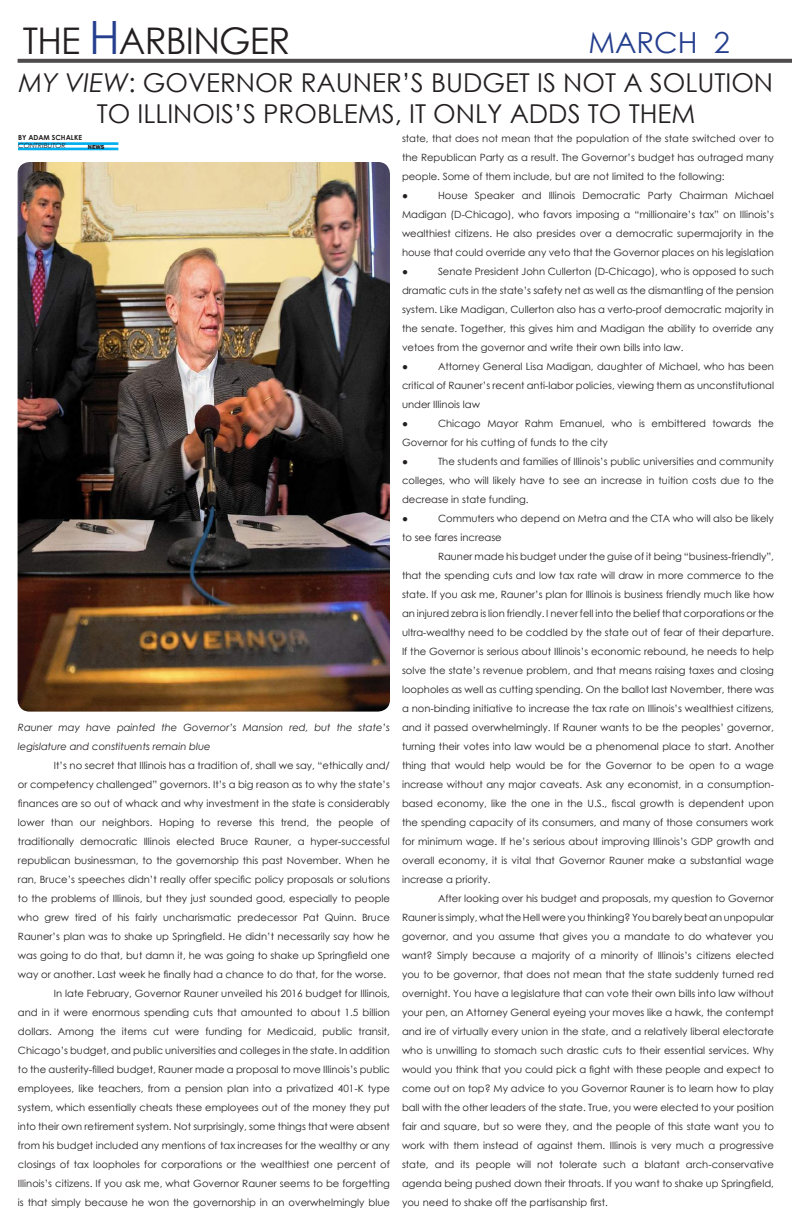
<style>
.page{position:relative;width:792px;height:1224px;background:#fff}
.page>*{position:absolute;margin:0;border:0;box-sizing:border-box;transform-origin:0 0}
.t1{font:36.7px "Century Gothic";letter-spacing:-.02em;color:#231f20}
.t2{font:29px "Century Gothic";color:#253f8e}
.t3{font:26px/31.2px "Century Gothic";color:#231f20;text-align:center}
.t4{font:10px/19px "Century Gothic";color:#231f20}
.t5{font:italic 10px/19px "Century Gothic";color:#231f20}
.t6{font:700 7px "Century Gothic";color:#231f20}
.t7{font:italic 7px "Century Gothic";color:#231f20}
.t8{font:800 6px "Franklin Gothic";color:#231f20}
.s1{font-size:45.9px;color:#253f8e}
.s2{font-style:italic}
</style>
<div class="page">
<svg style="left:18px;top:59px;width:774px;height:4px;background:#575455"></svg>
<hr style="left:18px;top:142px;width:100px;height:3px;background:#00aeef">
<hr style="left:18px;top:148px;width:100px;height:2px;background:#00aeef">
<img style="left:18px;top:162px;width:372px;height:550px">
<h1 class="t1" style="left:23px;top:15px;width:269px">THE <span class="s1">H</span>ARBINGER</h1>
<h2 class="t2" style="left:589px;top:22px;width:143px">MARCH 2</h2>
<h3 class="t3" style="left:19px;top:66px;width:756px"><span class="s2">MY VIEW</span>: GOVERNOR RAUNER’S BUDGET IS NOT A SOLUTION<br>TO ILLINOIS’S PROBLEMS, IT ONLY ADDS TO THEM</h3>
<p class="t6" style="left:18px;top:132px;width:65px">BY ADAM SCHALKE</p>
<p class="t7" style="left:18px;top:140px;width:49px">CONTRIBUTOR</p>
<p class="t8" style="left:88px;top:143px;width:18px">NEWS</p>
<p class="t5" style="left:18px;top:718px;width:374px">Rauner may have painted the Governor’s Mansion red, but the state’s legislature and constituents remain blue</p>
<p class="t4" style="left:54px;top:756px;width:337px">It’s no secret that Illinois has a tradition of, shall we say, “ethically and/</p>
<p class="t4" style="left:18px;top:775px;width:374px">or competency challenged” governors. It’s a big reason as to why the state’s</p>
<p class="t4" style="left:18px;top:794px;width:373px">finances are so out of whack and why investment in the state is considerably</p>
<p class="t4" style="left:18px;top:813px;width:374px">lower than our neighbors. Hoping to reverse this trend, the people of</p>
<p class="t4" style="left:18px;top:832px;width:373px">traditionally democratic Illinois elected Bruce Rauner, a hyper-successful</p>
<p class="t4" style="left:18px;top:851px;width:374px">republican businessman, to the governorship this past November. When he</p>
<p class="t4" style="left:18px;top:870px;width:373px">ran, Bruce’s speeches didn’t really offer specific policy proposals or solutions</p>
<p class="t4" style="left:18px;top:889px;width:374px">to the problems of Illinois, but they just sounded good, especially to people</p>
<p class="t4" style="left:18px;top:908px;width:374px">who grew tired of his fairly uncharismatic predecessor Pat Quinn. Bruce</p>
<p class="t4" style="left:18px;top:927px;width:373px">Rauner’s plan was to shake up Springfield. He didn’t necessarily say how he</p>
<p class="t4" style="left:18px;top:946px;width:374px">was going to do that, but damn it, he was going to shake up Springfield one</p>
<p class="t4" style="left:18px;top:965px;width:370px">way or another. Last week he finally had a chance to do that, for the worse.</p>
<p class="t4" style="left:54px;top:984px;width:337px">In late February, Governor Rauner unveiled his 2016 budget for Illinois,</p>
<p class="t4" style="left:18px;top:1003px;width:373px">and in it were enormous spending cuts that amounted to about 1.5 billion</p>
<p class="t4" style="left:18px;top:1022px;width:374px">dollars. Among the items cut were funding for Medicaid, public transit,</p>
<p class="t4" style="left:18px;top:1041px;width:374px">Chicago’s budget, and public universities and colleges in the state. In addition</p>
<p class="t4" style="left:18px;top:1060px;width:374px">to the austerity-filled budget, Rauner made a proposal to move Illinois’s public</p>
<p class="t4" style="left:18px;top:1079px;width:374px">employees, like teachers, from a pension plan into a privatized 401-K type</p>
<p class="t4" style="left:18px;top:1098px;width:374px">system, which essentially cheats these employees out of the money they put</p>
<p class="t4" style="left:18px;top:1117px;width:374px">into their own retirement system. Not surprisingly, some things that were absent</p>
<p class="t4" style="left:18px;top:1136px;width:374px">from his budget included any mentions of tax increases for the wealthy or any</p>
<p class="t4" style="left:18px;top:1155px;width:374px">closings of tax loopholes for corporations or the wealthiest one percent of</p>
<p class="t4" style="left:18px;top:1174px;width:374px">Illinois’s citizens. If you ask me, what Governor Rauner seems to be forgetting</p>
<p class="t4" style="left:18px;top:1193px;width:374px">is that simply because he won the governorship in an overwhelmingly blue</p>
<p class="t4" style="left:402px;top:129px;width:374px">state, that does not mean that the population of the state switched over to the Republican Party as a result. The Governor’s budget has outraged many people. Some of them include, but are not limited to the following:<br>●</p>
<p class="t4" style="left:402px;top:186px;width:374px;text-align:justify;text-indent:36px">House Speaker and Illinois Democratic Party Chairman Michael Madigan (D-Chicago), who favors imposing a “millionaire’s tax” on Illinois’s wealthiest citizens. He also presides over a democratic supermajority in the house that could override any veto that the Governor places on his legislation ●</p>
<p class="t4" style="left:402px;top:262px;width:374px;text-indent:36px">Senate President John Cullerton (D-Chicago), who is opposed to such dramatic cuts in the state’s safety net as well as the dismantling of the pension system. Like Madigan, Cullerton also has a verto-proof democratic majority in the senate. Together, this gives him and Madigan the ability to override any vetoes from the governor and write their own bills into law.<br>●</p>
<p class="t4" style="left:402px;top:357px;width:374px;text-indent:36px">Attorney General Lisa Madigan, daughter of Michael, who has been critical of Rauner’s recent anti-labor policies, viewing them as unconstitutional under Illinois law<br>●</p>
<p class="t4" style="left:402px;top:414px;width:374px;text-indent:36px">Chicago Mayor Rahm Emanuel, who is embittered towards the<br>Governor for his cutting of funds to the city<br>●</p>
<p class="t4" style="left:402px;top:452px;width:374px;text-indent:36px">The students and families of Illinois’s public universities and community colleges, who will likely have to see an increase in tuition costs due to the decrease in state funding.<br>●</p>
<p class="t4" style="left:402px;top:509px;width:373px;text-indent:36px">Commuters who depend on Metra and the CTA who will also be likely to see fares increase</p>
<p class="t4" style="left:402px;top:547px;width:374px;text-align:justify;text-indent:36px">Rauner made his budget under the guise of it being “business-friendly”, that the spending cuts and low tax rate will draw in more commerce to the state. If you ask me, Rauner’s plan for Illinois is business friendly much like how an injured zebra is lion friendly. I never fell into the belief that corporations or the ultra-wealthy need to be coddled by the state out of fear of their departure.<br>If the Governor is serious about Illinois’s economic rebound, he needs to help solve the state’s revenue problem, and that means raising taxes and closing loopholes as well as cutting spending. On the ballot last November, there was a non-binding initiative to increase the tax rate on Illinois’s wealthiest citizens, and it passed overwhelmingly. If Rauner wants to be the peoples’ governor, turning their votes into law would be a phenomenal place to start. Another thing that would help would be for the Governor to be open to a wage increase without any major caveats. Ask any economist, in a consumption&shy;based economy, like the one in the U.S., fiscal growth is dependent upon the spending capacity of its consumers, and many of those consumers work for minimum wage. If he’s serious about improving Illinois’s GDP growth and overall economy, it is vital that Governor Rauner make a substantial wage increase a priority.</p>
<p class="t4" style="left:402px;top:889px;width:374px;text-align:justify;text-indent:36px">After looking over his budget and proposals, my question to Governor Rauner is simply, what the Hell were you thinking? You barely beat an unpopular governor, and you assume that gives you a mandate to do whatever you want? Simply because a majority of a minority of Illinois’s citizens elected you to be governor, that does not mean that the state suddenly turned red overnight. You have a legislature that can vote their own bills into law without your pen, an Attorney General eyeing your moves like a hawk, the contempt and ire of virtually every union in the state, and a relatively liberal electorate who is unwilling to stomach such drastic cuts to their essential services. Why would you think that you could pick a fight with these people and expect to come out on top? My advice to you Governor Rauner is to learn how to play ball with the other leaders of the state. True, you were elected to your position fair and square, but so were they, and the people of this state want you to work with them instead of against them. Illinois is very much a progressive state, and its people will not tolerate such a blatant arch-conservative agenda being pushed down their throats. If you want to shake up Springfield, you need to shake off the partisanship first.</p>
</div>
